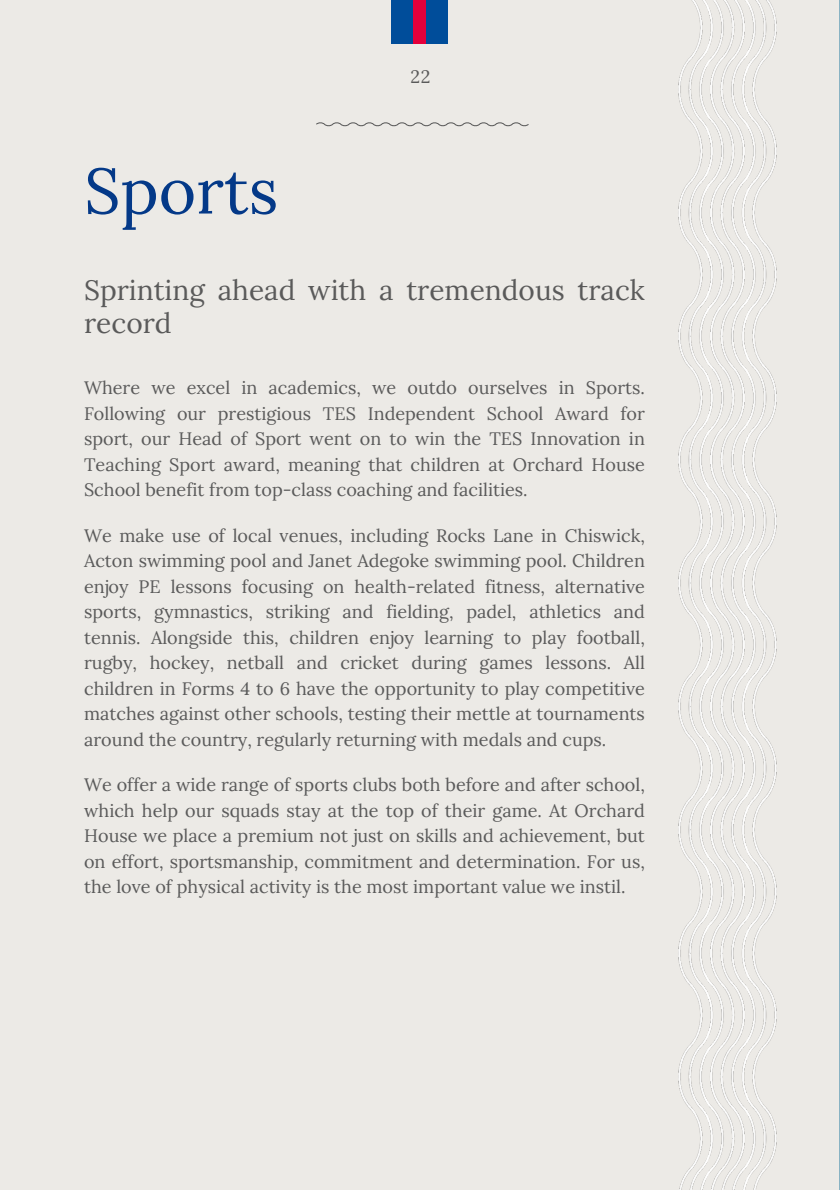
<style>
.page{position:relative;width:840px;height:1190px;background:#fff}
.page>*{position:absolute;margin:0;border:0;box-sizing:border-box;transform-origin:0 0}
.t1{font:64px "Lora";color:#043988}
.t2{font:28px/33px "Lora";color:#5a5a5a}
.t3{font:18px/25.6px "Lora";color:#5a5a5a;text-align:justify}
</style>
<div class="page">
<div style="left:0;top:0;width:839px;height:1189px;background:#eceae6"></div>
<img style="left:678px;top:0;width:99px;height:1189px">
<svg style="left:316px;top:122px;width:212px;height:4px"></svg>
<div style="left:391px;top:0;width:56px;height:44px;background:#004d9a"></div>
<div style="left:413px;top:0;width:12px;height:44px;background:#e4003b"></div>
<h1 class="t1" style="left:84px;top:142px;width:196px">Sports</h1>
<p class="t3" style="left:410px;top:64px;width:21px">22</p>
<h2 class="t2" style="left:84px;top:272px;width:562px">Sprinting ahead with a tremendous track record</h2>
<p class="t3" style="left:84px;top:374px;width:562px">Where we excel in academics, we outdo ourselves in Sports.<br>Following our prestigious TES Independent School Award for sport, our Head of Sport went on to win the TES Innovation in Teaching Sport award, meaning that children at Orchard House School benefit from top-class coaching and facilities.</p>
<p class="t3" style="left:84px;top:521px;width:562px">We make use of local venues, including Rocks Lane in Chiswick, Acton swimming pool and Janet Adegoke swimming pool. Children enjoy PE lessons focusing on health-related fitness, alternative sports, gymnastics, striking and fielding, padel, athletics and tennis. Alongside this, children enjoy learning to play football, rugby, hockey, netball and cricket during games lessons. All children in Forms 4 to 6 have the opportunity to play competitive matches against other schools, testing their mettle at tournaments around the country, regularly returning with medals and cups.</p>
<p class="t3" style="left:84px;top:771px;width:562px">We offer a wide range of sports clubs both before and after school, which help our squads stay at the top of their game. At Orchard House we place a premium not just on skills and achievement, but on effort, sportsmanship, commitment and determination. For us, the love of physical activity is the most important value we instil.</p>
</div>
